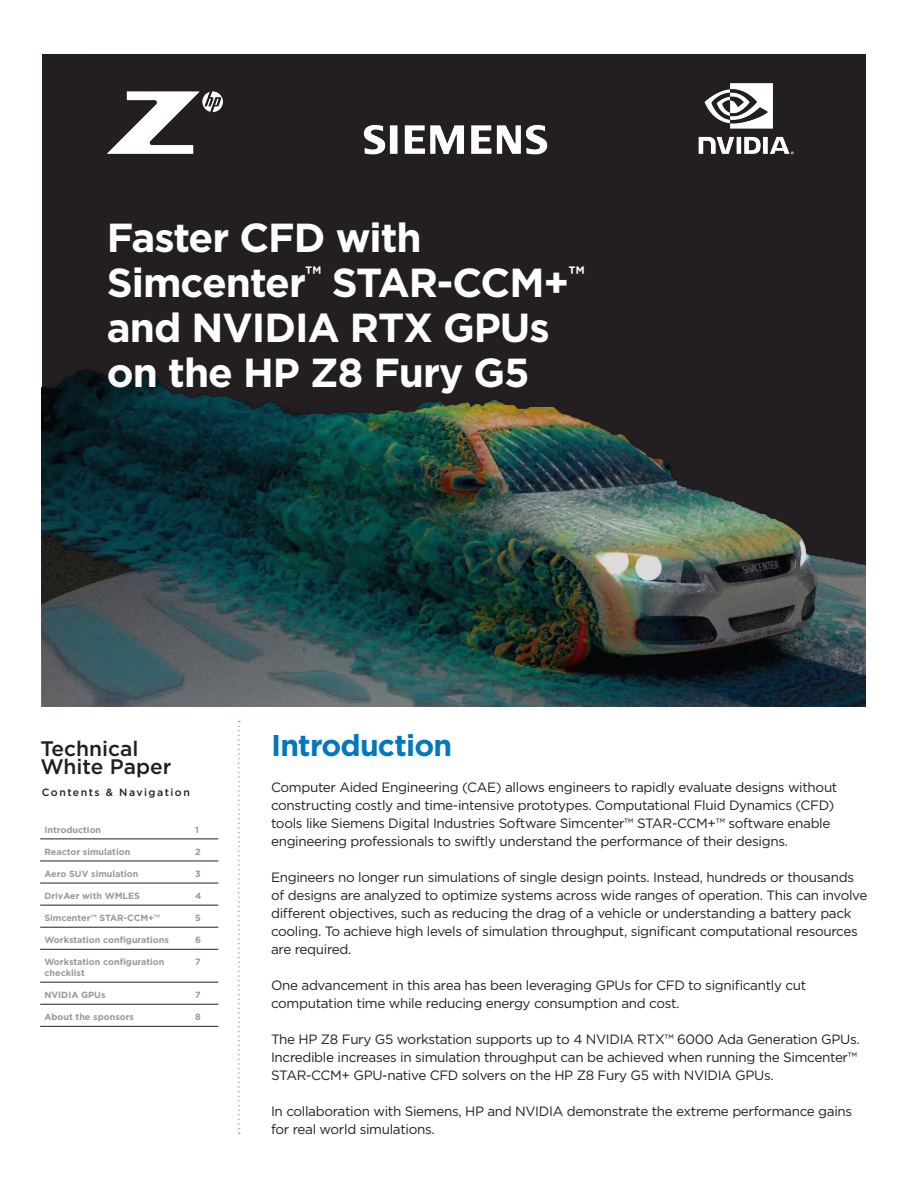
<style>
.page{position:relative;width:918px;height:1188px;background:#fff}
.page>*{position:absolute;margin:0;border:0;box-sizing:border-box;transform-origin:0 0}
.Headline{font:700 40.5px/45px "Gotham";letter-spacing:-.025em;color:#fff}
.t1{font:700 30px "Gotham";letter-spacing:-.025em;color:#0078be}
.Body_copy{font:500 21px "Gotham";color:#231f20}
.Body{font:13.5px/18px "Gotham";letter-spacing:-.025em;color:#231f20}
.t2{font:500 10.5px "Gotham";letter-spacing:.14em;color:#231f20}
.t3{font:700 9px/10.8px "Gotham";color:#989a9a}
</style>
<div class="page">
<img style="left:42px;top:54px;width:824px;height:653px">
<hr style="left:40px;top:839px;width:155px;height:1px;background:#231f20">
<hr style="left:40px;top:861px;width:155px;height:1px;background:#231f20">
<hr style="left:40px;top:883px;width:155px;height:1px;background:#231f20">
<hr style="left:40px;top:905px;width:155px;height:1px;background:#231f20">
<hr style="left:40px;top:927px;width:155px;height:1px;background:#231f20">
<hr style="left:40px;top:949px;width:155px;height:1px;background:#231f20">
<hr style="left:40px;top:982px;width:155px;height:1px;background:#231f20">
<hr style="left:40px;top:1004px;width:155px;height:1px;background:#231f20">
<hr style="left:40px;top:1026px;width:155px;height:1px;background:#231f20">
<svg style="left:195px;top:839px;width:23px;height:1px"></svg>
<svg style="left:195px;top:861px;width:23px;height:1px"></svg>
<svg style="left:195px;top:883px;width:23px;height:1px"></svg>
<svg style="left:195px;top:905px;width:23px;height:1px"></svg>
<svg style="left:195px;top:927px;width:23px;height:1px"></svg>
<svg style="left:195px;top:949px;width:23px;height:1px"></svg>
<svg style="left:195px;top:982px;width:23px;height:1px"></svg>
<svg style="left:195px;top:1004px;width:23px;height:1px"></svg>
<svg style="left:195px;top:1026px;width:23px;height:1px"></svg>
<svg style="left:238px;top:721px;width:2px;height:413px"></svg>
<img style="left:360px;top:121px;width:190px;height:36px">
<img style="left:107px;top:90px;width:116px;height:64px">
<img style="left:697px;top:83px;width:97px;height:73px">
<p class="Headline" style="left:107px;top:215px;width:479px">Faster CFD with<br>Simcenter<sup>™</sup> STAR-CCM+<sup>™ </sup>and NVIDIA RTX GPUs on the HP Z8 Fury G5</p>
<p class="Body_copy" style="left:40px;top:735px;width:100px">Technical</p>
<p class="Body_copy" style="left:40px;top:753px;width:133px">White Paper</p>
<p class="t2" style="left:42px;top:785px;width:149px">Contents &amp; Navigation</p>
<p class="t3" style="left:44px;top:824px;width:58px">Introduction</p>
<p class="t3" style="left:195px;top:824px;width:5px">1</p>
<p class="t3" style="left:44px;top:846px;width:87px">Reactor simulation</p>
<p class="t3" style="left:195px;top:846px;width:7px">2</p>
<p class="t3" style="left:44px;top:868px;width:96px">Aero SUV simulation</p>
<p class="t3" style="left:195px;top:868px;width:7px">3</p>
<p class="t3" style="left:44px;top:890px;width:97px">DrivAer with WMLES</p>
<p class="t3" style="left:195px;top:890px;width:8px">4</p>
<p class="t3" style="left:44px;top:912px;width:117px">Simcenter™ STAR-CCM+™</p>
<p class="t3" style="left:195px;top:912px;width:7px">5</p>
<p class="t3" style="left:44px;top:934px;width:126px">Workstation configurations</p>
<p class="t3" style="left:195px;top:934px;width:7px">6</p>
<p class="t3" style="left:44px;top:956px;width:122px">Workstation configuration checklist</p>
<p class="t3" style="left:195px;top:956px;width:7px">7</p>
<p class="t3" style="left:44px;top:989px;width:63px">NVIDIA GPUs</p>
<p class="t3" style="left:195px;top:989px;width:7px">7</p>
<p class="t3" style="left:44px;top:1011px;width:91px">About the sponsors</p>
<p class="t3" style="left:195px;top:1011px;width:7px">8</p>
<h2 class="t1" style="left:271px;top:726px;width:183px">Introduction</h2>
<p class="Body" style="left:271px;top:778px;width:568px">Computer Aided Engineering (CAE) allows engineers to rapidly evaluate designs without constructing costly and time-intensive prototypes. Computational Fluid Dynamics (CFD) tools like Siemens Digital Industries Software Simcenter™ STAR-CCM+™ software enable engineering professionals to swiftly understand the performance of their designs.</p>
<p class="Body" style="left:271px;top:868px;width:598px">Engineers no longer run simulations of single design points. Instead, hundreds or thousands of designs are analyzed to optimize systems across wide ranges of operation. This can involve different objectives, such as reducing the drag of a vehicle or understanding a battery pack cooling. To achieve high levels of simulation throughput, significant computational resources are required.</p>
<p class="Body" style="left:271px;top:976px;width:537px">One advancement in this area has been leveraging GPUs for CFD to significantly cut computation time while reducing energy consumption and cost.</p>
<p class="Body" style="left:271px;top:1030px;width:590px">The HP Z8 Fury G5 workstation supports up to 4 NVIDIA RTX™ 6000 Ada Generation GPUs.<br>Incredible increases in simulation throughput can be achieved when running the Simcenter™<br>STAR-CCM+ GPU-native CFD solvers on the HP Z8 Fury G5 with NVIDIA GPUs.</p>
<p class="Body" style="left:271px;top:1102px;width:583px">In collaboration with Siemens, HP and NVIDIA demonstrate the extreme performance gains for real world simulations.</p>
</div>
